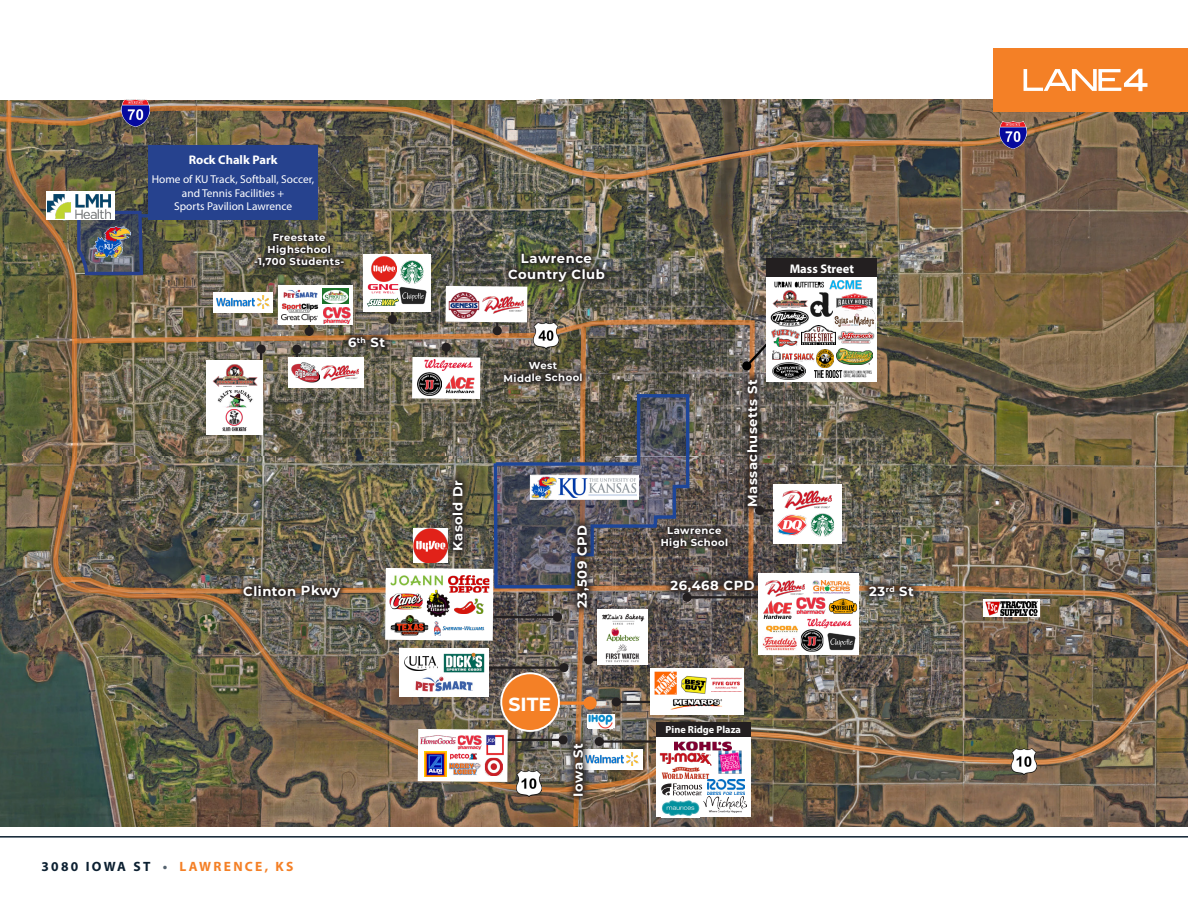
<style>
.page{position:relative;width:1188px;height:918px;background:#fff}
.page>*{position:absolute;margin:0;border:0;box-sizing:border-box;transform-origin:0 0}
.t1{font:700 19.05px "Montserrat";color:#fff}
.Contact_Info{font:700 13.5px "Myriad Pro";letter-spacing:.17em;color:#f48026}
.t2{font:700 13.2px "Montserrat";letter-spacing:.04em;color:#fff}
.t3{font:700 12.6px "Myriad Pro";color:#fff}
.t4{font:700 12.45px "Myriad Pro";color:#fff}
.t5{font:11.4px/13.6px "Myriad Pro";color:#fff;text-align:center}
.t6{font:700 10.2px "Myriad Pro";color:#fff}
.t7{font:700 10.05px "Montserrat";letter-spacing:.035em;color:#fff}
.s1{color:#0c2031}
.s2{color:#55636f}
</style>
<div class="page">
<hr style="left:0;top:836px;width:1188px;height:2px;background:#0c2031">
<img style="left:724px;top:794px;width:464px;height:32px">
<img style="left:0;top:456px;width:367px;height:370px">
<div style="left:994px;top:48px;width:194px;height:64px;background:#f48026"></div>
<svg style="left:1024px;top:69px;width:124px;height:22px"></svg>
<img style="left:5px;top:99px;width:1183px;height:695px">
<img style="left:1012px;top:749px;width:24px;height:26px">
<div style="left:656px;top:737px;width:95px;height:80px;background:#fff"></div>
<img style="left:724px;top:750px;width:18px;height:24px">
<img style="left:724px;top:742px;width:8px;height:8px">
<img style="left:724px;top:797px;width:22px;height:16px">
<img style="left:724px;top:780px;width:21px;height:15px">
<div style="left:656px;top:722px;width:95px;height:15px;background:#231f20"></div>
<div style="left:46px;top:191px;width:69px;height:29px;background:linear-gradient(to right,#fff,#fff)"></div>
<img style="left:48px;top:194px;width:63px;height:24px">
<img style="left:60px;top:575px;width:1128px;height:89px">
<svg style="left:238px;top:580px;width:108px;height:24px;background:#554d43"></svg>
<img style="left:367px;top:286px;width:357px;height:541px">
<svg style="left:568px;top:517px;width:30px;height:100px;background:#4f494d"></svg>
<svg style="left:662px;top:572px;width:101px;height:28px;background:#4c433f"></svg>
<svg style="left:861px;top:577px;width:61px;height:28px;background:#635b50"></svg>
<div style="left:759px;top:573px;width:100px;height:82px;background:#fff"></div>
<img style="left:762px;top:580px;width:96px;height:72px">
<p class="t4" style="left:189px;top:151px;width:90px">Rock Chalk Park</p>
<p class="t5" style="left:152px;top:172px;width:164px">Home of KU Track, Softball, Soccer, and Tennis Facilities +<br>Sports Pavilion Lawrence</p>
<p class="t7" style="left:273px;top:230px;width:54px">Freestate</p>
<p class="t7" style="left:268px;top:242px;width:65px">Highschool</p>
<p class="t7" style="left:254px;top:254px;width:92px">-1,700 Students-</p>
<p class="t2" style="left:521px;top:249px;width:73px">Lawrence</p>
<p class="t2" style="left:508px;top:265px;width:98px">Country Club</p>
<p class="t2" style="left:348px;top:333px;width:39px">6<sup>th</sup> St</p>
<p class="t2" style="left:243px;top:581px;width:99px">Clinton Pkwy</p>
<p class="Contact_Info" style="left:42px;top:858px;width:253px"><span class="s1">3080 IOWA ST</span> <span class="s2">•</span> LAWRENCE, KS</p>
<p class="t2" style="left:448px;top:551px;width:72px;rotate:-90deg">Kasold Dr</p>
<p class="t7" style="left:529px;top:359px;width:30px">West</p>
<p class="t7" style="left:504px;top:371px;width:81px">Middle School</p>
<p class="t2" style="left:573px;top:608px;width:84px;rotate:-90deg">23,509 CPD</p>
<p class="t1" style="left:509px;top:691px;width:44px">SITE</p>
<p class="t2" style="left:569px;top:797px;width:55px;rotate:-90deg">Iowa St</p>
<p class="t3" style="left:790px;top:260px;width:66px">Mass Street</p>
<p class="t7" style="left:667px;top:523px;width:56px">Lawrence</p>
<p class="t7" style="left:661px;top:535px;width:69px">High School</p>
<p class="t2" style="left:743px;top:507px;width:129px;rotate:-90deg">Massachusetts St</p>
<p class="t2" style="left:670px;top:576px;width:86px">26,468 CPD</p>
<p class="t2" style="left:869px;top:582px;width:46px">23<sup>rd</sup> St</p>
<p class="t6" style="left:666px;top:723px;width:77px">Pine Ridge Plaza</p>
</div>
